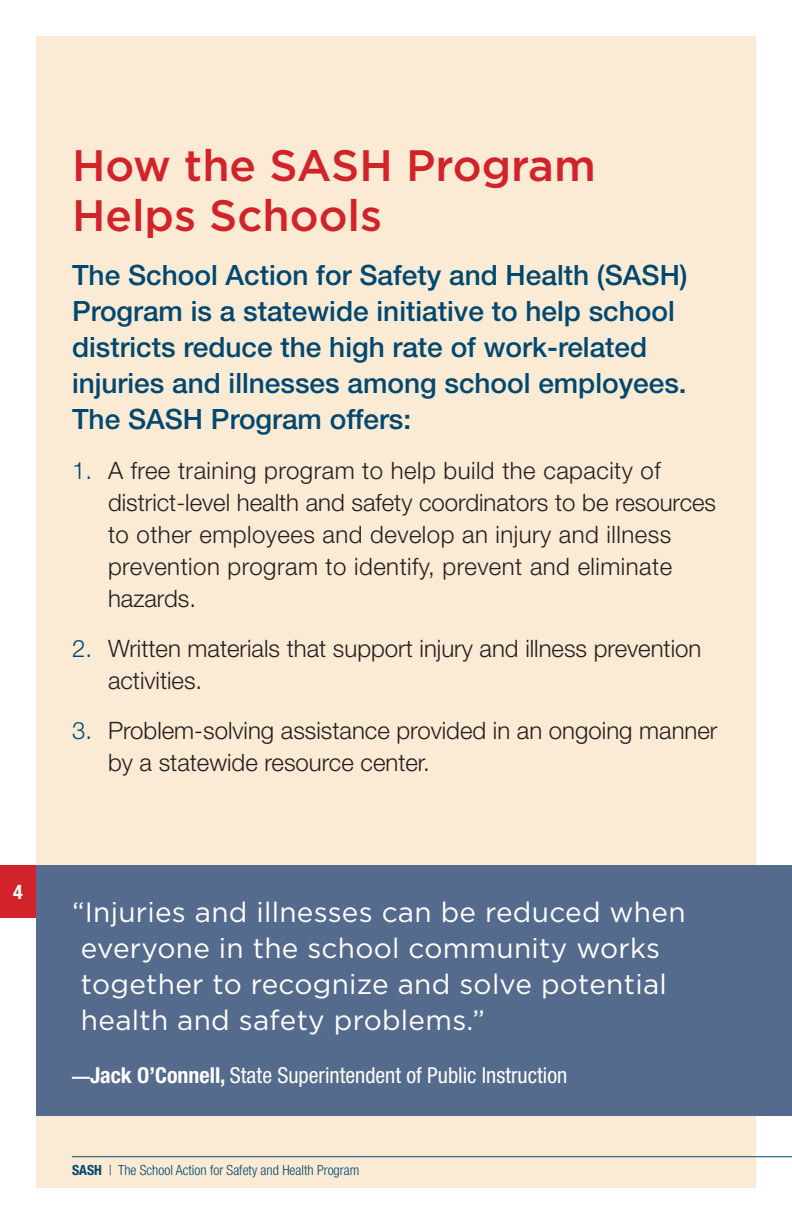
<style>
.page{position:relative;width:792px;height:1224px;background:#fff}
.page>*{position:absolute;margin:0;border:0;box-sizing:border-box;transform-origin:0 0}
.t1{font:500 44px/50px "Gotham";color:#d2232a}
.t2{font:500 28px/36px "Helvetica Neue LT Std";color:#004870}
.t3{font:28px/36px "Gotham";letter-spacing:.01em;color:#fff}
.t4{font:300 24px/32px "Helvetica Neue LT Std";letter-spacing:.02em;color:#231f20}
.t5{font:300 24px/32px "Helvetica Neue LT Std";color:#231f20}
.t6{font:condensed 22px "Helvetica Neue LT Std";color:#fff}
.t7{font:700 condensed 20px "Helvetica Neue LT Std";color:#fff}
.t8{font:300 condensed 14px "Helvetica Neue LT Std";color:#004870}
.s1{color:#004870}
.s2{font-weight:700;font-size:18px}
.s3{font-weight:700}
</style>
<div class="page">
<div style="left:36px;top:36px;width:720px;height:1152px;background:#fbead4"></div>
<div style="left:36px;top:865px;width:756px;height:251px;background:#546b8d"></div>
<div style="left:0;top:865px;width:36px;height:53px;background:#d2232a"></div>
<hr style="left:72px;top:1156px;width:720px;height:1px;background:#004870">
<p class="t7" style="left:13px;top:880px;width:11px">4</p>
<h2 class="t1" style="left:72px;top:139px;width:525px">How the SASH Program<br>Helps Schools</h2>
<p class="t2" style="left:72px;top:257px;width:617px">The School Action for Safety and Health (SASH)<br>Program is a statewide initiative to help school districts reduce the high rate of work-related injuries and illnesses among school employees.<br>The SASH Program offers:</p>
<p class="t4" style="left:108px;top:454px;width:610px;text-indent:-36px"><span class="s1">1.</span> A free training program to help build the capacity of district-level health and safety coordinators to be resources to other employees and develop an injury and illness prevention program to identify, prevent and eliminate hazards.</p>
<p class="t5" style="left:108px;top:632px;width:595px;text-indent:-36px"><span class="s1">2.</span> Written materials that support injury and illness prevention activities.</p>
<p class="t5" style="left:108px;top:714px;width:611px;text-indent:-36px"><span class="s1">3.</span> Problem-solving assistance provided in an ongoing manner by a statewide resource center.</p>
<p class="t3" style="left:81px;top:893px;width:606px;text-indent:-9px">“Injuries and illnesses can be reduced when everyone in the school community works together to recognize and solve potential health and safety problems.”</p>
<p class="t6" style="left:72px;top:1063px;width:497px"><span class="s2">—</span><span class="s3">Jack O’Connell,</span> State Superintendent of Public Instruction</p>
<p class="t8" style="left:72px;top:1162px;width:289px"><span class="s3">SASH</span> | The School Action for Safety and Health Program</p>
</div>
